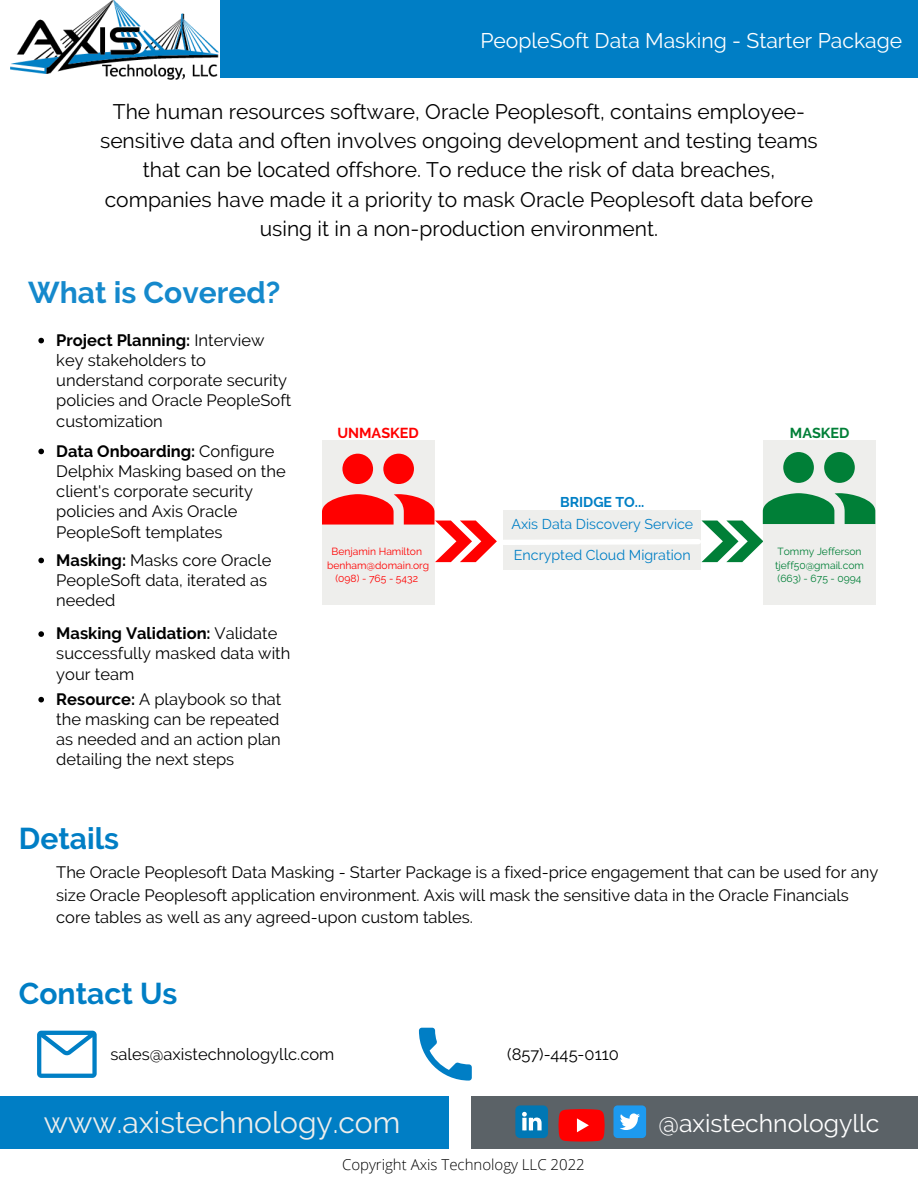
<style>
.page{position:relative;width:918px;height:1188px;background:#fff}
.page>*{position:absolute;margin:0;border:0;box-sizing:border-box;transform-origin:0 0}
.t1{font:30px "Raleway";color:#eeeeec}
.t2{font:700 30px "Raleway";color:#007ec5}
.t3{font:700 30px "Raleway";color:#1589cc}
.t4{font:24.75px "Raleway";color:#fff}
.t5{font:21.15px "Raleway";color:#fff}
.t6{font:21px/29.2px "Raleway";color:#000;text-align:center}
.t7{font:16.5px/20.2px "Raleway";color:#000}
.t8{font:300 15px "Open Sans";color:#000}
.t9{font:700 14.4px "Raleway";color:#f00}
.t10{font:700 14.4px "Raleway";color:#007f37}
.t11{font:14.25px/30.9px "Raleway";color:#007fc5}
.t12{font:700 14.1px "Raleway";color:#007fc5}
.t13{font:10.35px/13.8px "Raleway";color:#f00;text-align:center}
.t14{font:10.35px/13.8px "Raleway";color:#007f37}
.s1{font-weight:700}
</style>
<div class="page">
<div style="left:0;top:1096px;width:449px;height:53px;background:#007ec5"></div>
<div style="left:471px;top:1096px;width:447px;height:53px;background:#5b6267"></div>
<svg style="left:515px;top:1105px;width:33px;height:33px"></svg>
<svg style="left:559px;top:1109px;width:46px;height:33px;background:#f21515"></svg>
<div style="left:613px;top:1105px;width:33px;height:33px;background:#1d9af0;border-radius:4px"></div>
<svg style="left:620px;top:1113px;width:20px;height:17px"></svg>
<svg style="left:37px;top:1031px;width:60px;height:47px"></svg>
<svg style="left:419px;top:1028px;width:53px;height:53px"></svg>
<div style="left:220px;top:0;width:698px;height:78px;background:#007ec5"></div>
<img style="left:11px;top:0;width:208px;height:80px">
<div style="left:322px;top:441px;width:112px;height:164px;background:#eeeeec"></div>
<div style="left:503px;top:510px;width:198px;height:60px;background:#eeeeec"></div>
<div style="left:763px;top:441px;width:112px;height:164px;background:#eeeeec"></div>
<svg style="left:322px;top:452px;width:553px;height:110px"></svg>
<svg style="left:38px;top:338px;width:6px;height:5px"></svg>
<svg style="left:38px;top:449px;width:6px;height:5px"></svg>
<svg style="left:38px;top:631px;width:6px;height:6px"></svg>
<svg style="left:38px;top:558px;width:6px;height:5px"></svg>
<svg style="left:38px;top:697px;width:6px;height:5px"></svg>
<p class="t5" style="left:480px;top:28px;width:423px">PeopleSoft Data Masking - Starter Package</p>
<p class="t6" style="left:100px;top:97px;width:719px">The human resources software, Oracle Peoplesoft, contains employee&shy;sensitive data and often involves ongoing development and testing teams that can be located offshore. To reduce the risk of data breaches, companies have made it a priority to mask Oracle Peoplesoft data before using it in a non-production environment.</p>
<h1 class="t3" style="left:28px;top:275px;width:254px">What is Covered?</h1>
<p class="t7" style="left:56px;top:330px;width:237px"><span class="s1">Project Planning:</span> Interview key stakeholders to understand corporate security policies and Oracle PeopleSoft customization</p>
<p class="t7" style="left:56px;top:441px;width:231px"><span class="s1">Data Onboarding:</span> Configure<br>Delphix Masking based on the client's corporate security policies and Axis Oracle<br>PeopleSoft templates</p>
<p class="t7" style="left:56px;top:550px;width:217px"><span class="s1">Masking:</span> Masks core Oracle<br>PeopleSoft data, iterated as needed</p>
<p class="t7" style="left:56px;top:623px;width:236px"><span class="s1">Masking Validation:</span> Validate successfully masked data with your team</p>
<p class="t7" style="left:56px;top:689px;width:227px;text-align:justify"><span class="s1">Resource:</span> A playbook so that the masking can be repeated as needed and an action plan detailing the next steps</p>
<p class="t9" style="left:337px;top:425px;width:83px">UNMASKED</p>
<p class="t10" style="left:790px;top:424px;width:61px">MASKED</p>
<p class="t13" style="left:327px;top:544px;width:104px">Benjamin Hamilton benham@domain.org (098) - 765 - 5432</p>
<p class="t12" style="left:560px;top:494px;width:86px">BRIDGE TO...</p>
<p class="t11" style="left:511px;top:509px;width:183px">Axis Data Discovery Service<br>Encrypted Cloud Migration</p>
<p class="t14" style="left:775px;top:544px;width:90px">Tommy Jefferson tjeff50@gmail.com (663) - 675 - 0994</p>
<h1 class="t2" style="left:19px;top:821px;width:102px">Details</h1>
<p class="t7" style="left:56px;top:861px;width:824px;line-height:22.5px">The Oracle Peoplesoft Data Masking - Starter Package is a fixed-price engagement that can be used for any size Oracle Peoplesoft application environment. Axis will mask the sensitive data in the Oracle Financials core tables as well as any agreed-upon custom tables.</p>
<h1 class="t2" style="left:19px;top:976px;width:160px">Contact Us</h1>
<p class="t7" style="left:111px;top:1044px;width:225px">sales@axistechnologyllc.com</p>
<p class="t7" style="left:507px;top:1044px;width:113px">(857)-445-0110</p>
<h1 class="t1" style="left:44px;top:1105px;width:358px">www.axistechnology.com</h1>
<p class="t8" style="left:342px;top:1154px;width:244px">Copyright Axis Technology LLC 2022</p>
<h2 class="t4" style="left:658px;top:1109px;width:223px">@axistechnologyllc</h2>
</div>
